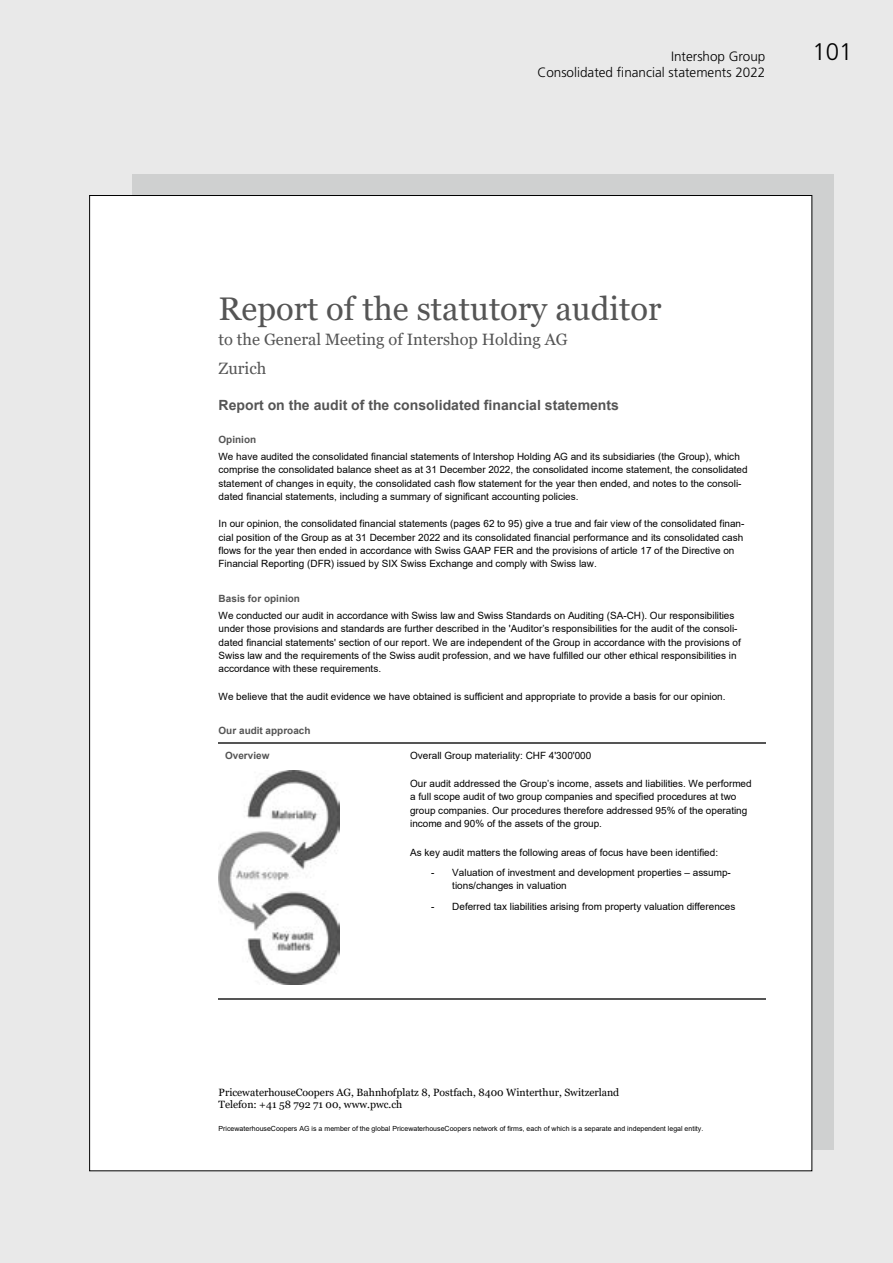
<style>
.page{position:relative;width:893px;height:1263px;background:#e9e9e9}
.page>*{position:absolute;margin:0;border:0;box-sizing:border-box;transform-origin:0 0}
.t1{font:32.7px "Georgia";color:#555}
.t2{font:300 24px "Frutiger LT Std";color:#000}
.t3{font:16.5px/28.7px "Georgia";color:#555}
.t4{font:700 14.1px "Arial";color:#555}
.t5{font:300 13.5px "Frutiger LT Std";color:#000}
.t6{font:10.5px/12px "Georgia";color:#000}
.t7{font:9.9px/13.4px "Arial";letter-spacing:-.005em;color:#000}
.t8{font:700 9.9px "Arial";letter-spacing:-.005em;color:#555}
.t9{font:7.05px "Arial";letter-spacing:.005em;color:#000}
</style>
<div class="page">
<div style="left:132px;top:174px;width:701px;height:976px;background:#cfd0d0"></div>
<div style="left:90px;top:195px;width:722px;height:976px;background:#fff"></div>
<hr style="left:219px;top:742px;width:191px;height:1px;background:#555">
<hr style="left:411px;top:742px;width:355px;height:1px;background:#555">
<hr style="left:219px;top:999px;width:191px;height:1px;background:#555">
<hr style="left:411px;top:999px;width:355px;height:1px;background:#555">
<img style="left:219px;top:770px;width:120px;height:214px">
<h3 class="t5" style="left:671px;top:48px;width:96px">Intershop Group</h3>
<h2 class="t2" style="left:812px;top:38px;width:42px">101</h2>
<h3 class="t5" style="left:537px;top:65px;width:230px">Consolidated financial statements 2022</h3>
<h1 class="t1" style="left:219px;top:289px;width:445px">Report of the statutory auditor</h1>
<h3 class="t3" style="left:219px;top:325px;width:351px">to the General Meeting of Intershop Holding AG<br>Zurich</h3>
<h3 class="t4" style="left:219px;top:395px;width:402px">Report on the audit of the consolidated financial statements</h3>
<p class="t8" style="left:219px;top:432px;width:39px">Opinion</p>
<p class="t7" style="left:219px;top:449px;width:531px">We have audited the consolidated financial statements of Intershop Holding AG and its subsidiaries (the Group), which comprise the consolidated balance sheet as at 31 December 2022, the consolidated income statement, the consolidated statement of changes in equity, the consolidated cash flow statement for the year then ended, and notes to the consoli&shy;dated financial statements, including a summary of significant accounting policies.</p>
<p class="t7" style="left:219px;top:517px;width:527px">In our opinion, the consolidated financial statements (pages 62 to 95) give a true and fair view of the consolidated finan&shy;cial position of the Group as at 31 December 2022 and its consolidated financial performance and its consolidated cash flows for the year then ended in accordance with Swiss GAAP FER and the provisions of article 17 of the Directive on Financial Reporting (DFR) issued by SIX Swiss Exchange and comply with Swiss law.</p>
<p class="t8" style="left:219px;top:591px;width:83px">Basis for opinion</p>
<p class="t7" style="left:219px;top:609px;width:524px">We conducted our audit in accordance with Swiss law and Swiss Standards on Auditing (SA-CH). Our responsibilities under those provisions and standards are further described in the 'Auditor’s responsibilities for the audit of the consoli&shy;dated financial statements' section of our report. We are independent of the Group in accordance with the provisions of Swiss law and the requirements of the Swiss audit profession, and we have fulfilled our other ethical responsibilities in accordance with these requirements.</p>
<p class="t7" style="left:219px;top:690px;width:509px">We believe that the audit evidence we have obtained is sufficient and appropriate to provide a basis for our opinion.</p>
<p class="t8" style="left:219px;top:724px;width:93px">Our audit approach</p>
<p class="t8" style="left:225px;top:749px;width:46px">Overview</p>
<p class="t7" style="left:410px;top:749px;width:183px">Overall Group materiality: CHF 4'300'000</p>
<p class="t7" style="left:410px;top:776px;width:343px">Our audit addressed the Group’s income, assets and liabilities. We performed a full scope audit of two group companies and specified procedures at two group companies. Our procedures therefore addressed 95% of the operating income and 90% of the assets of the group.</p>
<p class="t7" style="left:410px;top:845px;width:309px">As key audit matters the following areas of focus have been identified:</p>
<p class="t7" style="left:452px;top:866px;width:280px;text-indent:-21px">- Valuation of investment and development properties – assump&shy;tions/changes in valuation</p>
<p class="t7" style="left:431px;top:899px;width:306px">- Deferred tax liabilities arising from property valuation differences</p>
<p class="t6" style="left:219px;top:1087px;width:402px">PricewaterhouseCoopers AG, Bahnhofplatz 8, Postfach, 8400 Winterthur, Switzerland<br>Telefon: +41 58 792 71 00, www.pwc.ch</p>
<p class="t9" style="left:219px;top:1123px;width:486px">PricewaterhouseCoopers AG is a member of the global PricewaterhouseCoopers network of firms, each of which is a separate and independent legal entity.</p>
</div>
